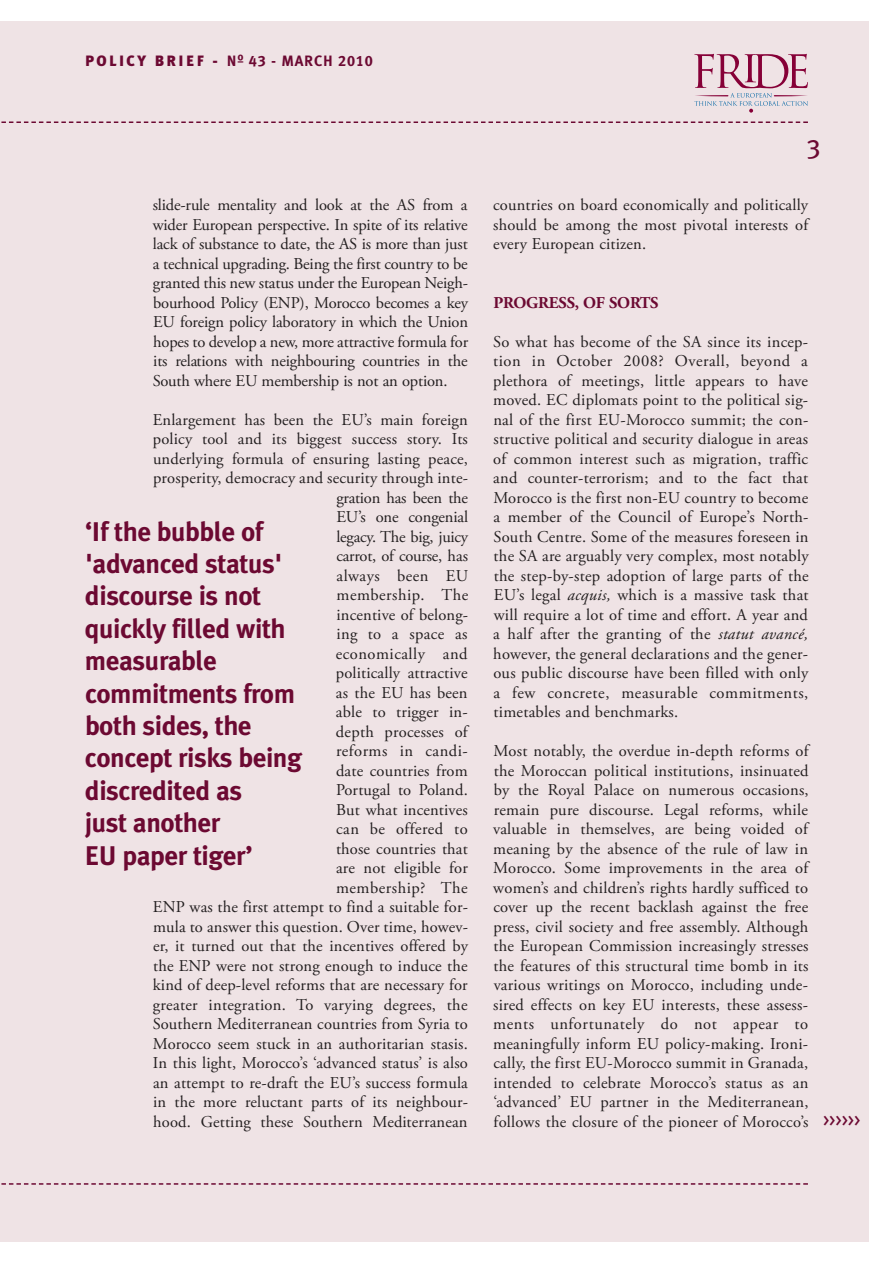
<style>
.page{position:relative;width:893px;height:1263px;background:#fff}
.page>*{position:absolute;margin:0;border:0;box-sizing:border-box;transform-origin:0 0}
.t1{font:700 27px/32.4px "Meta Plus";letter-spacing:-.015em;color:#6c0932}
.t2{font:27px "Meta Plus Book Caps";color:#6c0932}
.t3{font:16.5px/19.5px "Adobe Garamond Pro";letter-spacing:.01em;color:#231f20;text-align:justify}
.t4{font:700 16.5px "Adobe Garamond Pro";letter-spacing:-.01em;color:#6c0932}
.t5{font:15px "Meta Plus Bold Caps";letter-spacing:.055em;color:#6c0932}
.s1{font-family:"Meta Plus";font-weight:900}
.s2{font-style:italic}
.s3{font-family:"Meta Plus Book Caps";font-size:18px;color:#6c0932}
</style>
<div class="page">
<div style="left:0;top:22px;width:869px;height:1220px;background:#efe3e5"></div>
<svg style="left:1px;top:121px;width:807px;height:2px"></svg>
<svg style="left:1px;top:1183px;width:807px;height:2px"></svg>
<svg style="left:694px;top:54px;width:114px;height:58px"></svg>
<p class="t5" style="left:85px;top:52px;width:289px"><span class="s1">POLICY BRIEF -</span> Nº 43 - MARCH 2010</p>
<p class="t3" style="left:153px;top:196px;width:317px">slide-rule mentality and look at the AS from a wider European perspective. In spite of its relative lack of substance to date, the AS is more than just a technical upgrading. Being the first country to be granted this new status under the European Neigh&shy;bourhood Policy (ENP), Morocco becomes a key EU foreign policy laboratory in which the Union hopes to develop a new, more attractive formula for its relations with neighbouring countries in the South where EU membership is not an option.</p>
<p class="t3" style="left:153px;top:410px;width:317px;text-align:right">Enlargement has been the EU’s main foreign policy tool and its biggest success story. Its underlying formula of ensuring lasting peace, prosperity, democracy and security through inte&shy;gration has been the<br>EU’s one congenial<br>legacy. The big, juicy<br>carrot, of course, has<br>always been EU<br>membership. The<br>incentive of belong-<br>ing to a space as<br>economically and<br>politically attractive<br>as the EU has been<br>able to trigger in-<br>depth processes of<br>reforms in candi-<br>date countries from<br>Portugal to Poland.<br>But what incentives<br>can be offered to<br>those countries that<br>are not eligible for<br>membership? The<br>ENP was the first attempt to find a suitable for&shy;mula to answer this question. Over time, howev&shy;er, it turned out that the incentives offered by the ENP were not strong enough to induce the kind of deep-level reforms that are necessary for greater integration. To varying degrees, the<br>Southern Mediterranean countries from Syria to<br>Morocco seem stuck in an authoritarian stasis.<br>In this light, Morocco’s ‘advanced status’ is also an attempt to re-draft the EU’s success formula in the more reluctant parts of its neighbour&shy;hood. Getting these Southern Mediterranean</p>
<h1 class="t1" style="left:85px;top:515px;width:219px">‘If the bubble of 'advanced status' discourse is not quickly filled with measurable commitments from both sides, the concept risks being discredited as<br>just another<br>EU paper tiger’</h1>
<h1 class="t2" style="left:806px;top:133px;width:16px">3</h1>
<p class="t3" style="left:493px;top:196px;width:317px">countries on board economically and politically should be among the most pivotal interests of every European citizen.</p>
<p class="t4" style="left:493px;top:293px;width:167px">PROGRESS, OF SORTS</p>
<p class="t3" style="left:493px;top:332px;width:317px">So what has become of the SA since its incep&shy;tion in October 2008? Overall, beyond a plethora of meetings, little appears to have moved. EC diplomats point to the political sig&shy;nal of the first EU-Morocco summit; the con&shy;structive political and security dialogue in areas of common interest such as migration, traffic and counter-terrorism; and to the fact that Morocco is the first non-EU country to become a member of the Council of Europe’s North-South Centre. Some of the measures foreseen in the SA are arguably very complex, most notably the step-by-step adoption of large parts of the EU’s legal <span class="s2">acquis,</span> which is a massive task that will require a lot of time and effort. A year and a half after the granting of the <span class="s2">statut avancé, </span>however, the general declarations and the gener&shy;ous public discourse have been filled with only a few concrete, measurable commitments, timetables and benchmarks.</p>
<p class="t3" style="left:493px;top:742px;width:369px;text-align:left">Most notably, the overdue in-depth reforms of<br>the Moroccan political institutions, insinuated<br>by the Royal Palace on numerous occasions,<br>remain pure discourse. Legal reforms, while valuable in themselves, are being voided of meaning by the absence of the rule of law in Morocco. Some improvements in the area of women’s and children’s rights hardly sufficed to<br>cover up the recent backlash against the free<br>press, civil society and free assembly. Although<br>the European Commission increasingly stresses<br>the features of this structural time bomb in its<br>various writings on Morocco, including unde-<br>sired effects on key EU interests, these assess-<br>ments unfortunately do not appear to meaningfully inform EU policy-making. Ironi-<br>cally, the first EU-Morocco summit in Granada, intended to celebrate Morocco’s status as an ‘advanced’ EU partner in the Mediterranean,<br>follows the closure of the pioneer of Morocco’s <span class="s3">&gt;&gt;&gt;&gt;&gt;&gt;</span></p>
</div>
